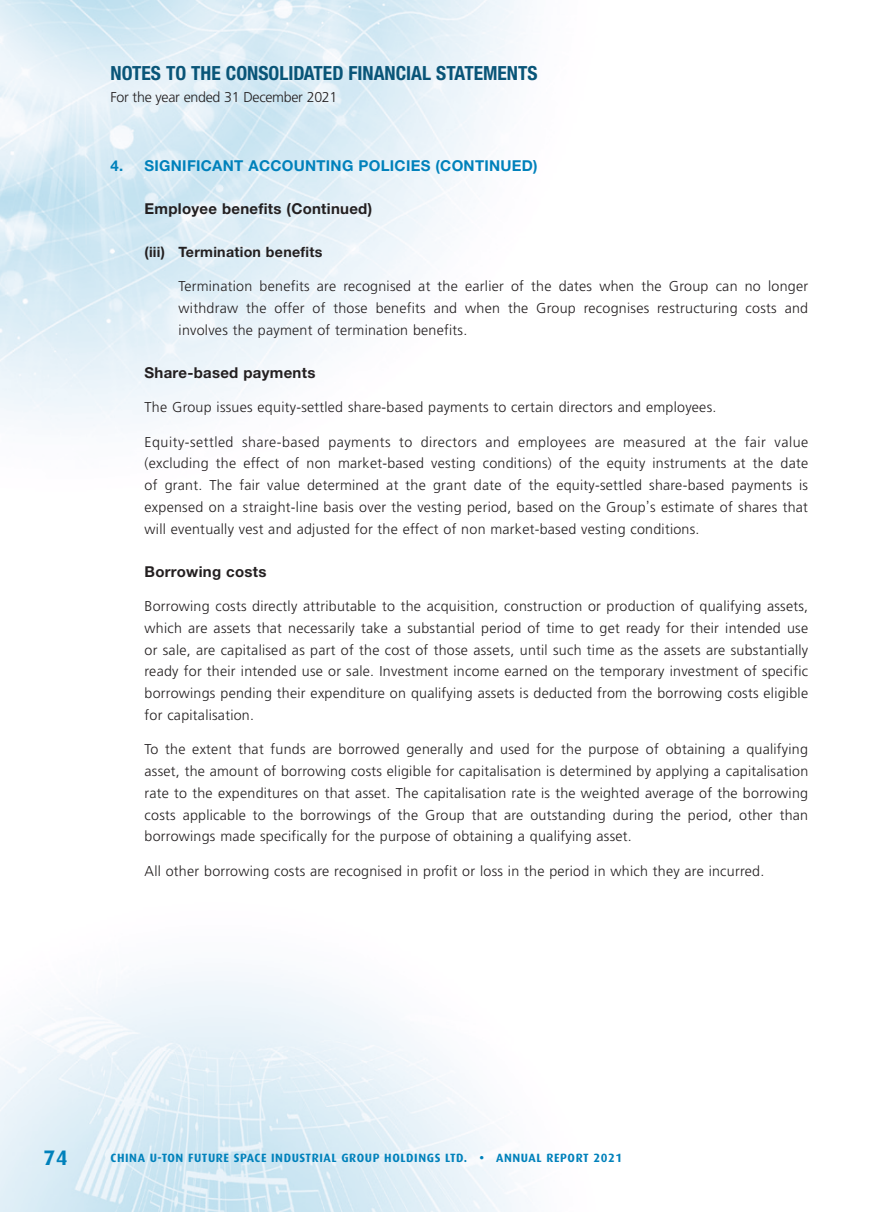
<style>
.page{position:relative;width:893px;height:1212px;background:#fff}
.page>*{position:absolute;margin:0;border:0;box-sizing:border-box;transform-origin:0 0}
.t1{font:700 21px "Dax";color:#0081bb}
.t2{font:700 condensed 19.5px "Helvetica Neue LT Std";color:#095578}
.Heading_2{font:700 15px "Helvetica Neue LT Std";letter-spacing:.02em;color:#231f20}
.Heading_1{font:700 15px "Helvetica Neue LT Std";letter-spacing:.02em;color:#0081bb}
.Body_Text{font:300 14.25px/21.8px "Frutiger LT Std";letter-spacing:.02em;color:#231f20;text-align:justify}
.Body_Text-2{font:300 14.25px "Frutiger LT Std";letter-spacing:-.02em;color:#231f20}
.Heading_3{font:700 14.25px "Helvetica Neue LT Std";letter-spacing:.02em;color:#231f20}
.t3{font:700 12px "Dax";letter-spacing:.045em;color:#0081bb}
.s1{font-family:"Helvetica Neue LT Std"}
</style>
<div class="page">
<img style="left:0;top:0;width:526px;height:1212px">
<h2 class="t2" style="left:111px;top:61px;width:428px">NOTES TO THE CONSOLIDATED FINANCIAL STATEMENTS</h2>
<p class="Body_Text-2" style="left:111px;top:89px;width:228px">For the year ended 31 December 2021</p>
<p class="Heading_1" style="left:111px;top:156px;width:429px">4. SIGNIFICANT ACCOUNTING POLICIES (CONTINUED)</p>
<p class="Heading_2" style="left:145px;top:199px;width:229px">Employee benefits (Continued)</p>
<p class="Heading_3" style="left:145px;top:243px;width:179px">(iii) Termination benefits</p>
<p class="Body_Text" style="left:179px;top:275px;width:631px">Termination benefits are recognised at the earlier of the dates when the Group can no longer withdraw the offer of those benefits and when the Group recognises restructuring costs and involves the payment of termination benefits.</p>
<p class="Heading_2" style="left:145px;top:363px;width:172px">Share-based payments</p>
<p class="Body_Text" style="left:145px;top:396px;width:573px">The Group issues equity-settled share-based payments to certain directors and employees.</p>
<p class="Body_Text" style="left:145px;top:431px;width:665px">Equity-settled share-based payments to directors and employees are measured at the fair value (excluding the effect of non market-based vesting conditions) of the equity instruments at the date of grant. The fair value determined at the grant date of the equity-settled share-based payments is expensed on a straight-line basis over the vesting period, based on the Group<span class="s1">’</span>s estimate of shares that will eventually vest and adjusted for the effect of non market-based vesting conditions.</p>
<p class="Heading_2" style="left:145px;top:562px;width:123px">Borrowing costs</p>
<p class="Body_Text" style="left:145px;top:596px;width:665px">Borrowing costs directly attributable to the acquisition, construction or production of qualifying assets, which are assets that necessarily take a substantial period of time to get ready for their intended use or sale, are capitalised as part of the cost of those assets, until such time as the assets are substantially ready for their intended use or sale. Investment income earned on the temporary investment of specific borrowings pending their expenditure on qualifying assets is deducted from the borrowing costs eligible for capitalisation.</p>
<p class="Body_Text" style="left:145px;top:739px;width:665px">To the extent that funds are borrowed generally and used for the purpose of obtaining a qualifying asset, the amount of borrowing costs eligible for capitalisation is determined by applying a capitalisation rate to the expenditures on that asset. The capitalisation rate is the weighted average of the borrowing costs applicable to the borrowings of the Group that are outstanding during the period, other than borrowings made specifically for the purpose of obtaining a qualifying asset.</p>
<p class="Body_Text" style="left:145px;top:860px;width:621px">All other borrowing costs are recognised in profit or loss in the period in which they are incurred.</p>
<h1 class="t1" style="left:44px;top:1146px;width:26px">74</h1>
<p class="t3" style="left:111px;top:1151px;width:513px">CHINA U-TON FUTURE SPACE INDUSTRIAL GROUP HOLDINGS LTD. • ANNUAL REPORT 2021</p>
</div>
